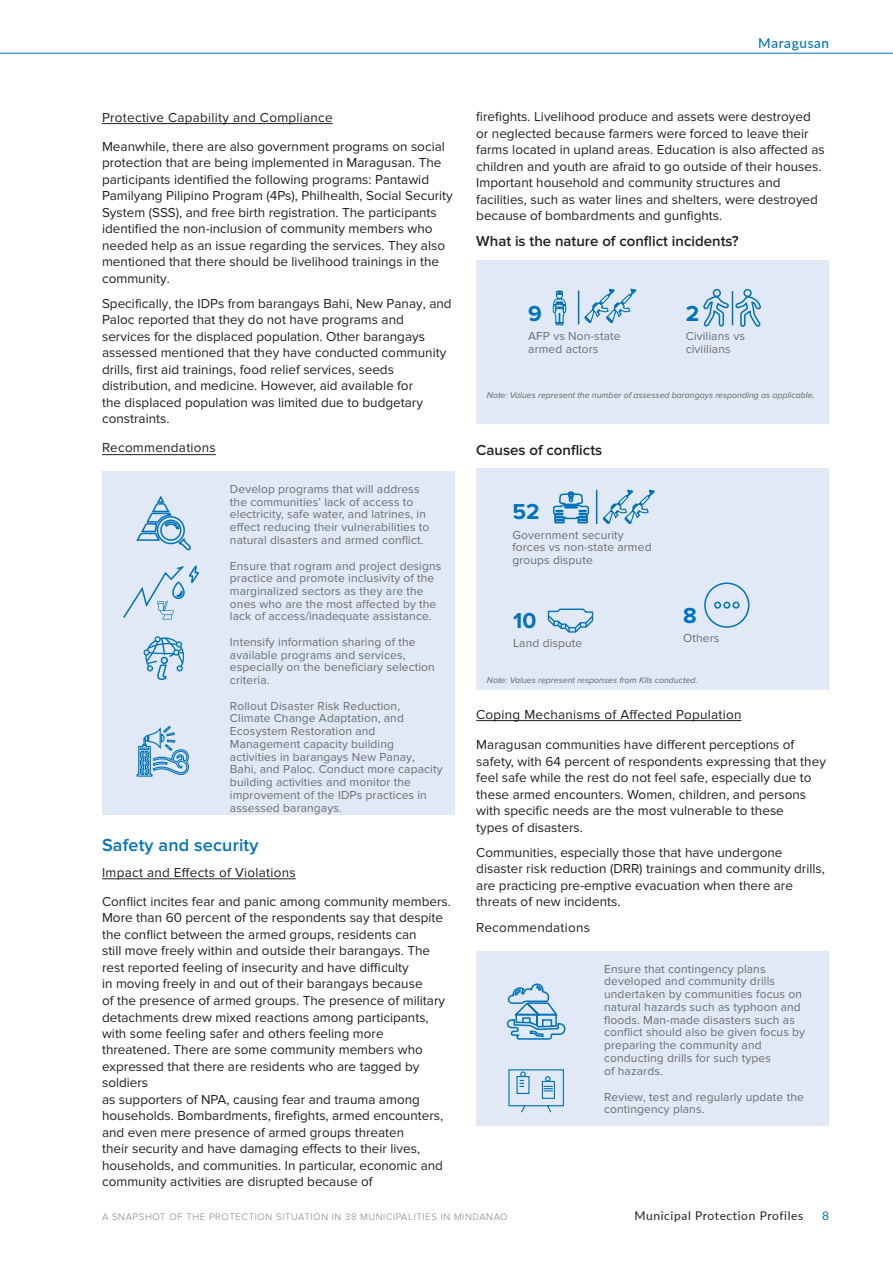
<style>
.page{position:relative;width:893px;height:1263px;background:#fff}
.page>*{position:absolute;margin:0;border:0;box-sizing:border-box;transform-origin:0 0}
.t1{font:700 22.5px "Proxima Nova";color:#0072bc}
.t2{font:600 18px "Proxima Nova";letter-spacing:.01em;color:#0072bc}
.t3{font:600 15px "Proxima Nova";color:#231f20}
.t4{font:13.5px/16.5px "Proxima Nova";color:#231f20}
.t5{font:13.5px "Proxima Nova";letter-spacing:.02em;color:#231f20}
.t6{font:500 13.5px "Lato";letter-spacing:.05em;color:#0072bc}
.t7{font:12px/12.8px "Proxima Nova";letter-spacing:.01em;color:#6c6d70}
.t8{font:12px "Lato";letter-spacing:.05em;color:#231f20}
.t9{font:12px "Lato";color:#0072b9}
.t10{font:300 9.75px "Proxima Nova";letter-spacing:.06em;color:#808285}
.t11{font:italic 8.7px "Proxima Nova";color:#656767}
</style>
<div class="page">
<div style="left:102px;top:472px;width:353px;height:343px;background:#e1e9f6"></div>
<hr style="left:102px;top:123px;width:231px;height:1px;background:#231f20">
<hr style="left:102px;top:454px;width:114px;height:1px;background:#231f20">
<hr style="left:102px;top:878px;width:194px;height:1px;background:#231f20">
<div style="left:476px;top:469px;width:353px;height:221px;background:#e1e9f6"></div>
<svg style="left:704px;top:582px;width:46px;height:46px"></svg>
<svg style="left:602px;top:489px;width:53px;height:35px"></svg>
<hr style="left:596px;top:490px;width:1px;height:33px;background:#0072b9">
<svg style="left:553px;top:491px;width:37px;height:33px"></svg>
<svg style="left:548px;top:608px;width:45px;height:25px"></svg>
<div style="left:476px;top:260px;width:353px;height:163px;background:#e1e9f6"></div>
<svg style="left:703px;top:288px;width:58px;height:39px"></svg>
<hr style="left:578px;top:291px;width:1px;height:33px;background:#0072b9">
<svg style="left:552px;top:290px;width:15px;height:36px"></svg>
<svg style="left:584px;top:288px;width:53px;height:35px"></svg>
<hr style="left:476px;top:720px;width:265px;height:1px;background:#231f20">
<hr style="left:0;top:53px;width:893px;height:1px;background:#0072bc">
<svg style="left:143px;top:636px;width:41px;height:44px"></svg>
<svg style="left:136px;top:725px;width:53px;height:52px"></svg>
<svg style="left:123px;top:495px;width:76px;height:125px"></svg>
<div style="left:476px;top:951px;width:353px;height:175px;background:#e1e9f6"></div>
<svg style="left:506px;top:983px;width:60px;height:57px"></svg>
<svg style="left:508px;top:1069px;width:56px;height:44px"></svg>
<p class="t6" style="left:758px;top:33px;width:72px">Maragusan</p>
<p class="t4" style="left:102px;top:103px;width:344px;line-height:29.1px">Protective Capability and Compliance<br>Meanwhile, there are also government programs on social</p>
<p class="t4" style="left:102px;top:155px;width:352px">protection that are being implemented in Maragusan. The participants identified the following programs: Pantawid Pamilyang Pilipino Program (4Ps), Philhealth, Social Security System (SSS), and free birth registration. The participants identified the non-inclusion of community members who needed help as an issue regarding the services. They also mentioned that there should be livelihood trainings in the community.</p>
<p class="t4" style="left:102px;top:295px;width:351px">Specifically, the IDPs from barangays Bahi, New Panay, and Paloc reported that they do not have programs and services for the displaced population. Other barangays assessed mentioned that they have conducted community drills, first aid trainings, food relief services, seeds distribution, and medicine. However, aid available for<br>the displaced population was limited due to budgetary constraints.</p>
<p class="t5" style="left:102px;top:440px;width:115px">Recommendations</p>
<p class="t7" style="left:230px;top:483px;width:201px">Develop programs that will address the communities’ lack of access to electricity, safe water, and latrines, in effect reducing their vulnerabilities to natural disasters and armed conflict.</p>
<p class="t7" style="left:230px;top:560px;width:213px">Ensure that rogram and project designs practice and promote inclusivity of the marginalized sectors as they are the ones who are the most affected by the lack of access/inadequate assistance.</p>
<p class="t7" style="left:230px;top:636px;width:206px">Intensify information sharing of the available programs and services, especially on the beneficiary selection criteria.</p>
<p class="t7" style="left:230px;top:699px;width:214px">Rollout Disaster Risk Reduction,<br>Climate Change Adaptation, and<br>Ecosystem Restoration and<br>Management capacity building activities in barangays New Panay,<br>Bahi, and Paloc. Conduct more capacity building activities and monitor the improvement of the IDPs practices in assessed barangays.</p>
<h2 class="t2" style="left:102px;top:835px;width:158px">Safety and security</h2>
<p class="t5" style="left:102px;top:865px;width:195px">Impact and Effects of Violations</p>
<p class="t4" style="left:102px;top:893px;width:350px">Conflict incites fear and panic among community members.<br>More than 60 percent of the respondents say that despite the conflict between the armed groups, residents can<br>still move freely within and outside their barangays. The rest reported feeling of insecurity and have difficulty<br>in moving freely in and out of their barangays because<br>of the presence of armed groups. The presence of military detachments drew mixed reactions among participants, with some feeling safer and others feeling more threatened. There are some community members who expressed that there are residents who are tagged by soldiers<br>as supporters of NPA, causing fear and trauma among households. Bombardments, firefights, armed encounters, and even mere presence of armed groups threaten<br>their security and have damaging effects to their lives, households, and communities. In particular, economic and community activities are disrupted because of</p>
<p class="t4" style="left:476px;top:109px;width:350px">firefights. Livelihood produce and assets were destroyed or neglected because farmers were forced to leave their farms located in upland areas. Education is also affected as children and youth are afraid to go outside of their houses.<br>Important household and community structures and facilities, such as water lines and shelters, were destroyed because of bombardments and gunfights.</p>
<p class="t3" style="left:476px;top:232px;width:264px">What is the nature of conflict incidents?</p>
<h1 class="t1" style="left:528px;top:300px;width:15px">9</h1>
<p class="t7" style="left:528px;top:330px;width:94px">AFP vs Non-state armed actors</p>
<h1 class="t1" style="left:686px;top:301px;width:15px">2</h1>
<p class="t7" style="left:686px;top:330px;width:61px">Civilians vs civiilians</p>
<p class="t11" style="left:487px;top:390px;width:329px">Note: Values represent the number of assessed barangays responding as applicable.</p>
<p class="t3" style="left:476px;top:441px;width:127px">Causes of conflicts</p>
<h1 class="t1" style="left:512px;top:498px;width:29px">52</h1>
<p class="t7" style="left:512px;top:529px;width:141px;line-height:12.3px">Government security forces vs non-state armed groups dispute</p>
<h1 class="t1" style="left:513px;top:607px;width:25px">10</h1>
<p class="t7" style="left:513px;top:637px;width:71px">Land dispute</p>
<h1 class="t1" style="left:683px;top:602px;width:15px">8</h1>
<p class="t7" style="left:683px;top:632px;width:38px">Others</p>
<p class="t11" style="left:487px;top:675px;width:212px">Note: Values represent responses from KIIs conducted.</p>
<p class="t5" style="left:476px;top:706px;width:267px">Coping Mechanisms of Affected Population</p>
<p class="t4" style="left:476px;top:737px;width:351px">Maragusan communities have different perceptions of safety, with 64 percent of respondents expressing that they feel safe while the rest do not feel safe, especially due to these armed encounters. Women, children, and persons with specific needs are the most vulnerable to these<br>types of disasters.</p>
<p class="t4" style="left:476px;top:844px;width:350px">Communities, especially those that have undergone disaster risk reduction (DRR) trainings and community drills, are practicing pre-emptive evacuation when there are threats of new incidents.</p>
<p class="t5" style="left:476px;top:920px;width:115px">Recommendations</p>
<p class="t7" style="left:604px;top:963px;width:202px">Ensure that contingency plans developed and community drills undertaken by communities focus on natural hazards such as typhoon and floods. Man-made disasters such as conflict should also be given focus by preparing the community and conducting drills for such types<br>of hazards.</p>
<p class="t7" style="left:604px;top:1091px;width:201px;line-height:12px">Review, test and regularly update the contingency plans.</p>
<p class="t10" style="left:102px;top:1211px;width:407px">A SNAPSHOT OF THE PROTECTION SITUATION IN 38 MUNICIPALITIES IN MINDANAO</p>
<p class="t8" style="left:635px;top:1207px;width:170px">Municipal Protection Profiles</p>
<p class="t9" style="left:822px;top:1207px;width:8px">8</p>
</div>
